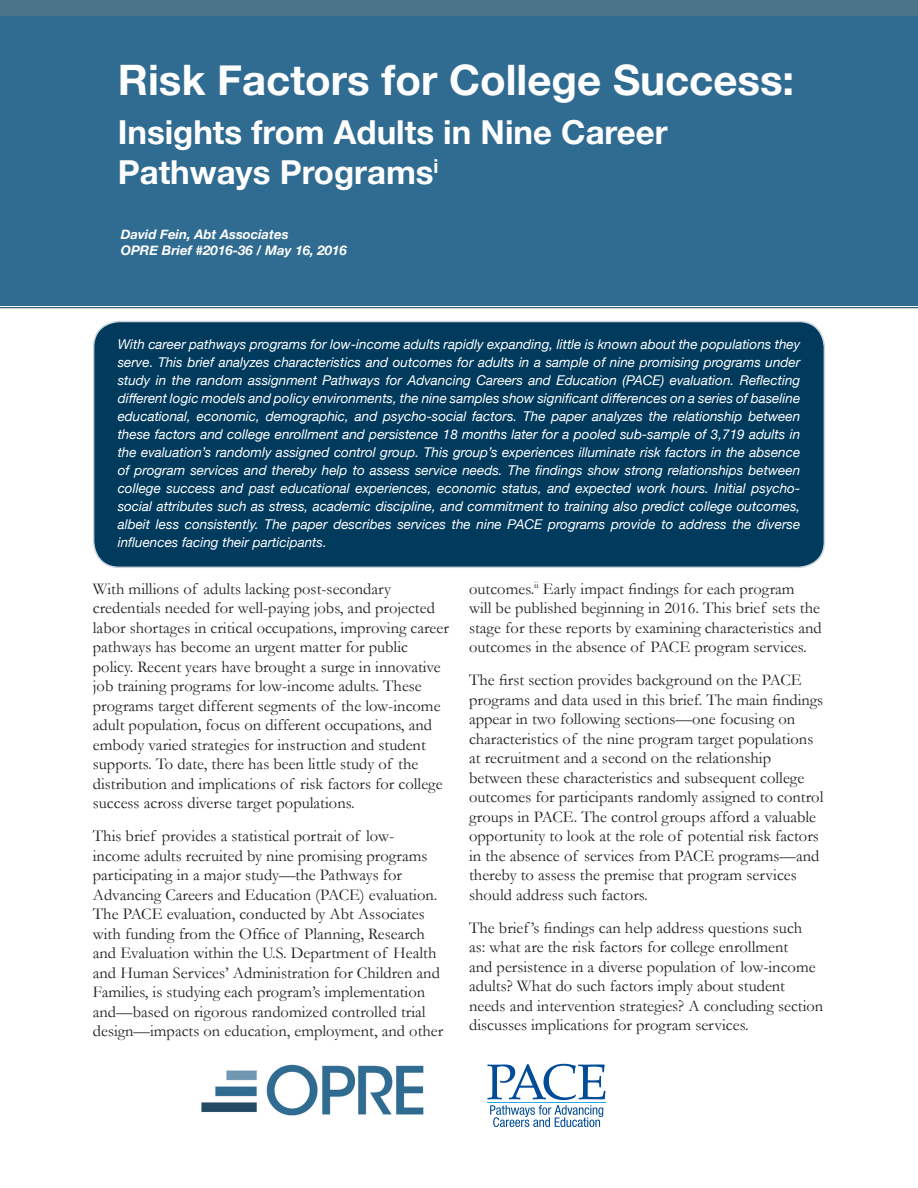
<style>
.page{position:relative;width:918px;height:1188px;background:#fff}
.page>*{position:absolute;margin:0;border:0;box-sizing:border-box;transform-origin:0 0}
.t1{font:700 42px "Helvetica Neue";color:#fff}
.t2{font:700 33px/39.6px "Helvetica Neue";color:#fff}
.Body_Copy{font:16.5px/19.5px "Garamond";color:#231f20}
.t3{font:italic 13.5px/18px "Helvetica Neue";color:#fff;text-align:justify}
.t4{font:italic 700 13.2px "Helvetica Neue";color:#fff}
</style>
<div class="page">
<hr style="left:0;top:307px;width:918px;height:1px;background:#003a5d">
<div style="left:0;top:0;width:918px;height:305px;background:#306b91"></div>
<div style="left:0;top:0;width:918px;height:15px;background:#49748a"></div>
<div style="left:94px;top:322px;width:730px;height:245px;background:#003a5d;border-radius:26px"></div>
<div style="left:93px;top:321px;width:732px;height:247px;border:2px solid #c9d3db;border-radius:26px"></div>
<svg style="left:488px;top:1064px;width:118px;height:63px"></svg>
<hr style="left:488px;top:1102px;width:118px;height:1px;background:#24aae1">
<img style="left:201px;top:1064px;width:223px;height:52px">
<p class="t1" style="left:118px;top:47px;width:678px">Risk Factors for College Success:</p>
<p class="t2" style="left:118px;top:113px;width:551px">Insights from Adults in Nine Career<br>Pathways Programs<sup>i</sup></p>
<p class="t4" style="left:121px;top:224px;width:169px">David Fein, Abt Associates</p>
<p class="t4" style="left:121px;top:240px;width:228px">OPRE Brief #2016-36 / May 16, 2016</p>
<p class="t3" style="left:118px;top:336px;width:684px">With career pathways programs for low-income adults rapidly expanding, little is known about the populations they serve. This brief analyzes characteristics and outcomes for adults in a sample of nine promising programs under study in the random assignment Pathways for Advancing Careers and Education (PACE) evaluation. Reflecting different logic models and policy environments, the nine samples show significant differences on a series of baseline educational, economic, demographic, and psycho-social factors. The paper analyzes the relationship between these factors and college enrollment and persistence 18 months later for a pooled sub-sample of 3,719 adults in the evaluation’s randomly assigned control group. This group’s experiences illuminate risk factors in the absence of program services and thereby help to assess service needs. The findings show strong relationships between college success and past educational experiences, economic status, and expected work hours. Initial psycho&shy;social attributes such as stress, academic discipline, and commitment to training also predict college outcomes, albeit less consistently. The paper describes services the nine PACE programs provide to address the diverse influences facing their participants.</p>
<p class="Body_Copy" style="left:93px;top:579px;width:357px">With millions of adults lacking post-secondary credentials needed for well-paying jobs, and projected labor shortages in critical occupations, improving career pathways has become an urgent matter for public policy. Recent years have brought a surge in innovative job training programs for low-income adults. These programs target different segments of the low-income adult population, focus on different occupations, and embody varied strategies for instruction and student supports. To date, there has been little study of the distribution and implications of risk factors for college success across diverse target populations.</p>
<p class="Body_Copy" style="left:93px;top:826px;width:352px">This brief provides a statistical portrait of low&shy;income adults recruited by nine promising programs participating in a major study—the Pathways for Advancing Careers and Education (PACE) evaluation.<br>The PACE evaluation, conducted by Abt Associates with funding from the Office of Planning, Research and Evaluation within the U.S. Department of Health and Human Services’ Administration for Children and Families, is studying each program’s implementation and—based on rigorous randomized controlled trial design—impacts on education, employment, and other</p>
<p class="Body_Copy" style="left:469px;top:579px;width:354px">outcomes.<sup>ii</sup> Early impact findings for each program<br>will be published beginning in 2016. This brief sets the stage for these reports by examining characteristics and outcomes in the absence of PACE program services.</p>
<p class="Body_Copy" style="left:469px;top:670px;width:356px">The first section provides background on the PACE programs and data used in this brief. The main findings appear in two following sections—one focusing on characteristics of the nine program target populations at recruitment and a second on the relationship between these characteristics and subsequent college outcomes for participants randomly assigned to control groups in PACE. The control groups afford a valuable opportunity to look at the role of potential risk factors in the absence of services from PACE programs—and thereby to assess the premise that program services should address such factors.</p>
<p class="Body_Copy" style="left:469px;top:918px;width:356px">The brief ’s findings can help address questions such<br>as: what are the risk factors for college enrollment<br>and persistence in a diverse population of low-income adults? What do such factors imply about student needs and intervention strategies? A concluding section discusses implications for program services.</p>
</div>
